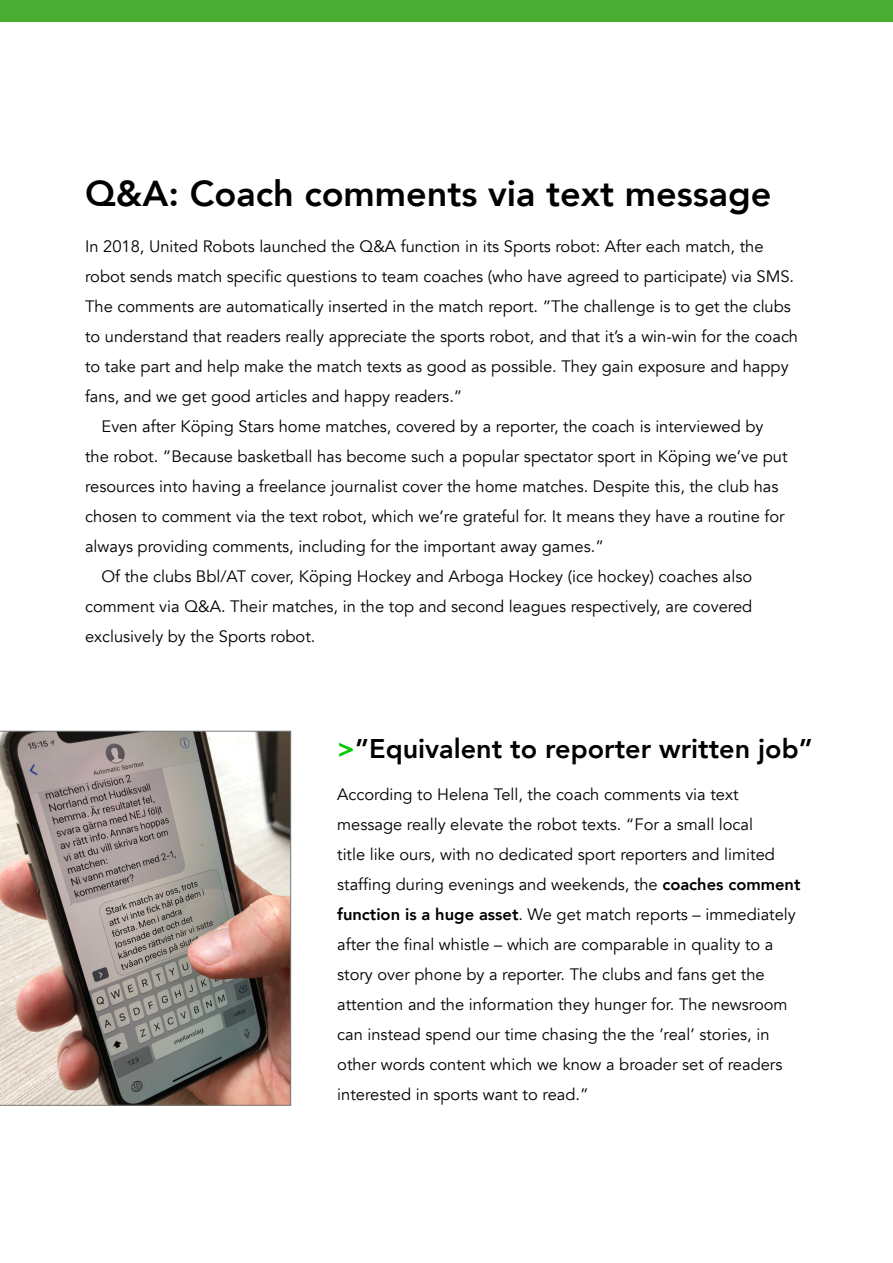
<style>
.page{position:relative;width:893px;height:1263px;background:#fff}
.page>*{position:absolute;margin:0;border:0;box-sizing:border-box;transform-origin:0 0}
.t1{font:800 36px "Avenir";color:#000}
.t2{font:800 27px "Avenir";color:#000}
.t3{font:16.5px/30px "Avenir";color:#000}
.s1{color:#00c800}
.s2{font-weight:800}
</style>
<div class="page">
<div style="left:0;top:0;width:893px;height:21px;background:#49ad33"></div>
<img style="left:0;top:731px;width:291px;height:375px">
<h1 class="t1" style="left:85px;top:166px;width:688px">Q&amp;A: Coach comments via text message</h1>
<p class="t3" style="left:85px;top:232px;width:680px">In 2018, United Robots launched the Q&amp;A function in its Sports robot: After each match, the</p>
<p class="t3" style="left:85px;top:262px;width:711px">robot sends match specific questions to team coaches (who have agreed to participate) via SMS.</p>
<p class="t3" style="left:85px;top:292px;width:707px">The comments are automatically inserted in the match report. ”The challenge is to get the clubs</p>
<p class="t3" style="left:85px;top:322px;width:715px">to understand that readers really appreciate the sports robot, and that it’s a win-win for the coach</p>
<p class="t3" style="left:85px;top:352px;width:705px">to take part and help make the match texts as good as possible. They gain exposure and happy</p>
<p class="t3" style="left:85px;top:382px;width:379px">fans, and we get good articles and happy readers.”</p>
<p class="t3" style="left:102px;top:412px;width:663px">Even after Köping Stars home matches, covered by a reporter, the coach is interviewed by</p>
<p class="t3" style="left:85px;top:442px;width:704px">the robot. ”Because basketball has become such a popular spectator sport in Köping we’ve put</p>
<p class="t3" style="left:85px;top:472px;width:695px">resources into having a freelance journalist cover the home matches. Despite this, the club has</p>
<p class="t3" style="left:85px;top:502px;width:701px">chosen to comment via the text robot, which we’re grateful for. It means they have a routine for</p>
<p class="t3" style="left:85px;top:532px;width:520px">always providing comments, including for the important away games.”</p>
<p class="t3" style="left:102px;top:562px;width:652px">Of the clubs Bbl/AT cover, Köping Hockey and Arboga Hockey (ice hockey) coaches also</p>
<p class="t3" style="left:85px;top:592px;width:669px">comment via Q&amp;A. Their matches, in the top and second leagues respectively, are covered</p>
<p class="t3" style="left:85px;top:622px;width:232px">exclusively by the Sports robot.</p>
<h2 class="t2" style="left:337px;top:727px;width:477px"><span class="s1">&gt;</span>”Equivalent to reporter written job”</h2>
<p class="t3" style="left:337px;top:780px;width:465px">According to Helena Tell, the coach comments via text message really elevate the robot texts. “For a small local<br>title like ours, with no dedicated sport reporters and limited staffing during evenings and weekends, the <span class="s2">coaches comment function is a huge asset</span>. We get match reports – immediately after the final whistle – which are comparable in quality to a story over phone by a reporter. The clubs and fans get the attention and the information they hunger for. The newsroom can instead spend our time chasing the the ’real’ stories, in other words content which we know a broader set of readers interested in sports want to read.”</p>
</div>
